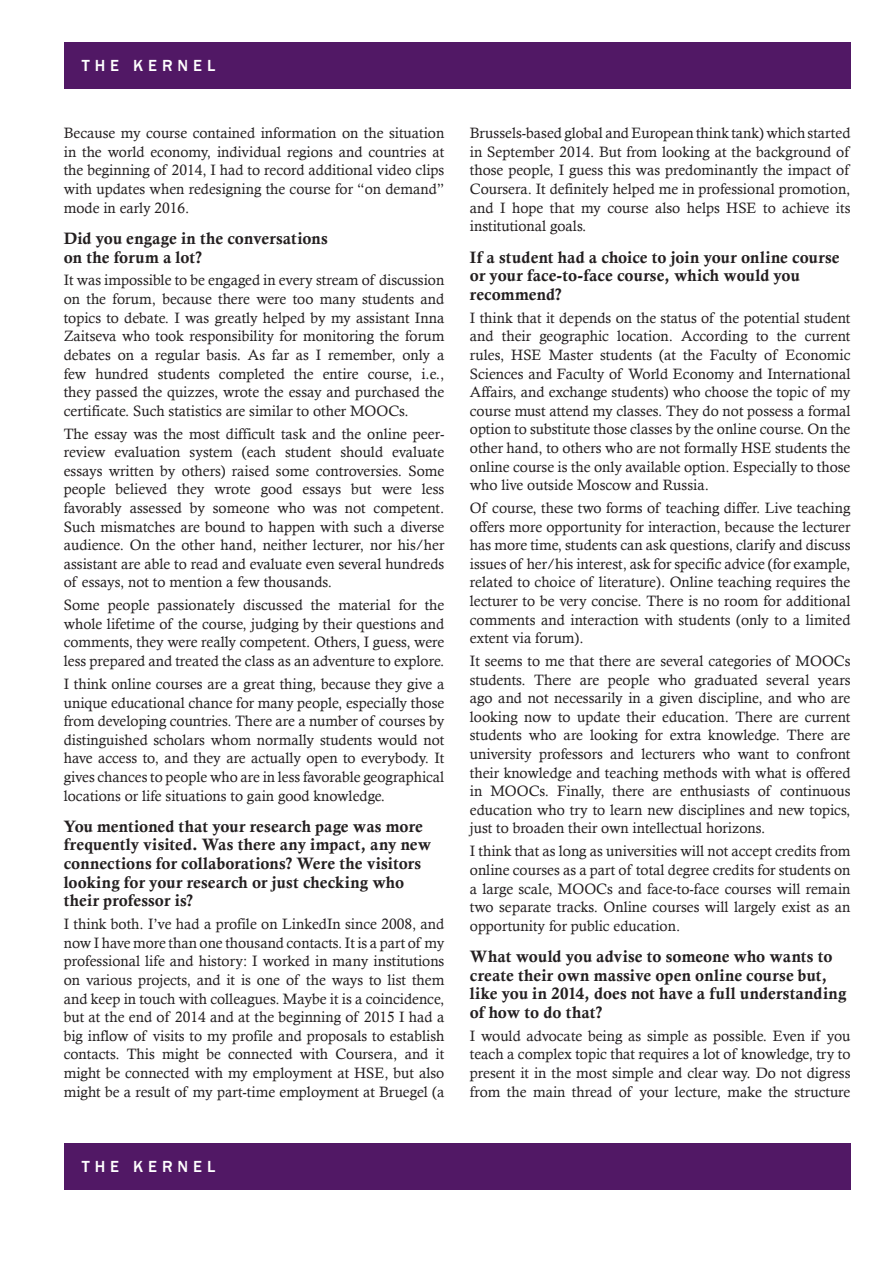
<style>
.page{position:relative;width:893px;height:1263px;background:#fff}
.page>*{position:absolute;margin:0;border:0;box-sizing:border-box;transform-origin:0 0}
.подподзаголовок{font:16.5px/18.6px "Calis MT Bol";letter-spacing:.005em;color:#231f20}
.t1{font:500 16.5px "Franklin Gothic";letter-spacing:.3em;color:#fff}
.текст{font:15px/18.6px "Calisto";color:#231f20;text-align:justify}
</style>
<div class="page">
<div style="left:64px;top:43px;width:786px;height:46px;background:#511865"></div>
<div style="left:64px;top:1143px;width:786px;height:46px;background:#511865"></div>
<p class="t1" style="left:82px;top:56px;width:135px">THE KERNEL</p>
<p class="текст" style="left:64px;top:124px;width:382px">Because my course contained information on the situation in the world economy, individual regions and countries at the beginning of 2014, I had to record additional video clips with updates when redesigning the course for “on demand” mode in early 2016.</p>
<p class="подподзаголовок" style="left:64px;top:229px;width:266px">Did you engage in the conversations on the forum a lot?</p>
<p class="текст" style="left:64px;top:271px;width:382px">It was impossible to be engaged in every stream of discussion on the forum, because there were too many students and topics to debate. I was greatly helped by my assistant Inna Zaitseva who took responsibility for monitoring the forum debates on a regular basis. As far as I remember, only a few hundred students completed the entire course, i.e., they passed the quizzes, wrote the essay and purchased the certificate. Such statistics are similar to other MOOCs.</p>
<p class="текст" style="left:64px;top:424px;width:382px">The essay was the most difficult task and the online peer&shy;review evaluation system (each student should evaluate essays written by others) raised some controversies. Some people believed they wrote good essays but were less favorably assessed by someone who was not competent.<br>Such mismatches are bound to happen with such a diverse audience. On the other hand, neither lecturer, nor his/her assistant are able to read and evaluate even several hundreds of essays, not to mention a few thousands.</p>
<p class="текст" style="left:64px;top:596px;width:382px">Some people passionately discussed the material for the whole lifetime of the course, judging by their questions and comments, they were really competent. Others, I guess, were less prepared and treated the class as an adventure to explore.</p>
<p class="текст" style="left:64px;top:674px;width:382px">I think online courses are a great thing, because they give a unique educational chance for many people, especially those from developing countries. There are a number of courses by distinguished scholars whom normally students would not have access to, and they are actually open to everybody. It gives chances to people who are in less favorable geographical locations or life situations to gain good knowledge.</p>
<p class="подподзаголовок" style="left:64px;top:817px;width:369px">You mentioned that your research page was more frequently visited. Was there any impact, any new connections for collaborations? Were the visitors looking for your research or just checking who their professor is?</p>
<p class="текст" style="left:64px;top:914px;width:382px">I think both. I’ve had a profile on LinkedIn since 2008, and now I have more than one thousand contacts. It is a part of my professional life and history: I worked in many institutions on various projects, and it is one of the ways to list them and keep in touch with colleagues. Maybe it is a coincidence, but at the end of 2014 and at the beginning of 2015 I had a big inflow of visits to my profile and proposals to establish contacts. This might be connected with Coursera, and it might be connected with my employment at HSE, but also might be a result of my part-time employment at Bruegel (a</p>
<p class="текст" style="left:470px;top:124px;width:382px">Brussels-based global and European think tank) which started in September 2014. But from looking at the background of those people, I guess this was predominantly the impact of Coursera. It definitely helped me in professional promotion, and I hope that my course also helps HSE to achieve its institutional goals.</p>
<p class="подподзаголовок" style="left:470px;top:248px;width:371px">If a student had a choice to join your online course or your face-to-face course, which would you recommend?</p>
<p class="текст" style="left:470px;top:308px;width:382px">I think that it depends on the status of the potential student and their geographic location. According to the current rules, HSE Master students (at the Faculty of Economic Sciences and Faculty of World Economy and International Affairs, and exchange students) who choose the topic of my course must attend my classes. They do not possess a formal option to substitute those classes by the online course. On the other hand, to others who are not formally HSE students the online course is the only available option. Especially to those who live outside Moscow and Russia.</p>
<p class="текст" style="left:470px;top:498px;width:382px">Of course, these two forms of teaching differ. Live teaching offers more opportunity for interaction, because the lecturer has more time, students can ask questions, clarify and discuss issues of her/his interest, ask for specific advice (for example, related to choice of literature). Online teaching requires the lecturer to be very concise. There is no room for additional comments and interaction with students (only to a limited extent via forum).</p>
<p class="текст" style="left:470px;top:651px;width:382px">It seems to me that there are several categories of MOOCs students. There are people who graduated several years ago and not necessarily in a given discipline, and who are looking now to update their education. There are current students who are looking for extra knowledge. There are university professors and lecturers who want to confront their knowledge and teaching methods with what is offered in MOOCs. Finally, there are enthusiasts of continuous education who try to learn new disciplines and new topics, just to broaden their own intellectual horizons.</p>
<p class="текст" style="left:470px;top:842px;width:382px">I think that as long as universities will not accept credits from online courses as a part of total degree credits for students on a large scale, MOOCs and face-to-face courses will remain two separate tracks. Online courses will largely exist as an opportunity for public education.</p>
<p class="подподзаголовок" style="left:470px;top:947px;width:378px">What would you advise to someone who wants to create their own massive open online course but, like you in 2014, does not have a full understanding of how to do that?</p>
<p class="текст" style="left:470px;top:1026px;width:382px">I would advocate being as simple as possible. Even if you teach a complex topic that requires a lot of knowledge, try to present it in the most simple and clear way. Do not digress from the main thread of your lecture, make the structure</p>
<p class="t1" style="left:82px;top:1157px;width:135px">THE KERNEL</p>
</div>
